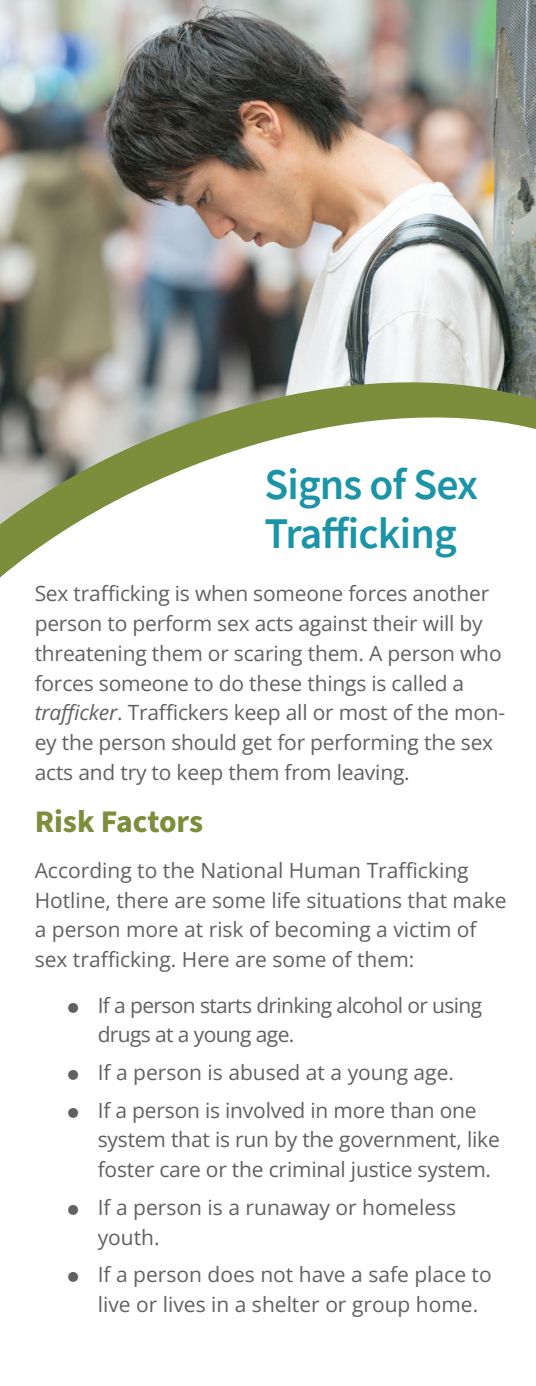
<style>
.page{position:relative;width:536px;height:1386px;background:#fff}
.page>*{position:absolute;margin:0;border:0;box-sizing:border-box;transform-origin:0 0}
.Main_header{font:600 43.75px/49px "Source Sans Pro";letter-spacing:-.02em;color:#1b95a6}
.Green_Body_subhead{font:700 31.5px "Source Sans Pro";color:#7c8e3c}
.Main_text_-_first_pa{font:21px/29.8px "Open Sans";letter-spacing:-.01em;color:#616161}
.Main_text_-_first_pa-2{font:21px/29.8px "Open Sans";letter-spacing:-.03em;color:#616161}
.s1{font-style:italic}
</style>
<div class="page">
<img style="left:0;top:0;width:536px;height:346px">
<svg style="left:0;top:346px;width:536px;height:35px"></svg>
<svg style="left:0;top:381px;width:536px;height:197px"></svg>
<h1 class="Main_header" style="left:264px;top:460px;width:215px">Signs of Sex<br>Trafficking</h1>
<p class="Main_text_-_first_pa" style="left:35px;top:578px;width:472px">Sex trafficking is when someone forces another person to perform sex acts against their will by threatening them or scaring them. A person who forces someone to do these things is called a <span class="s1">trafficker</span>. Traffickers keep all or most of the mon&shy;ey the person should get for performing the sex acts and try to keep them from leaving.</p>
<h2 class="Green_Body_subhead" style="left:35px;top:801px;width:170px">Risk Factors</h2>
<p class="Main_text_-_first_pa" style="left:35px;top:855px;width:473px">According to the National Human Trafficking Hotline, there are some life situations that make a person more at risk of becoming a victim of sex trafficking. Here are some of them:</p>
<p class="Main_text_-_first_pa-2" style="left:98px;top:990px;width:386px;text-indent:-32px">⚫ If a person starts drinking alcohol or using drugs at a young age.</p>
<p class="Main_text_-_first_pa" style="left:66px;top:1057px;width:389px">⚫ If a person is abused at a young age.</p>
<p class="Main_text_-_first_pa" style="left:98px;top:1095px;width:403px;text-indent:-32px">⚫ If a person is involved in more than one system that is run by the government, like foster care or the criminal justice system.</p>
<p class="Main_text_-_first_pa" style="left:98px;top:1192px;width:360px;text-indent:-32px">⚫ If a person is a runaway or homeless youth.</p>
<p class="Main_text_-_first_pa" style="left:98px;top:1259px;width:395px;text-indent:-32px">⚫ If a person does not have a safe place to live or lives in a shelter or group home.</p>
</div>
